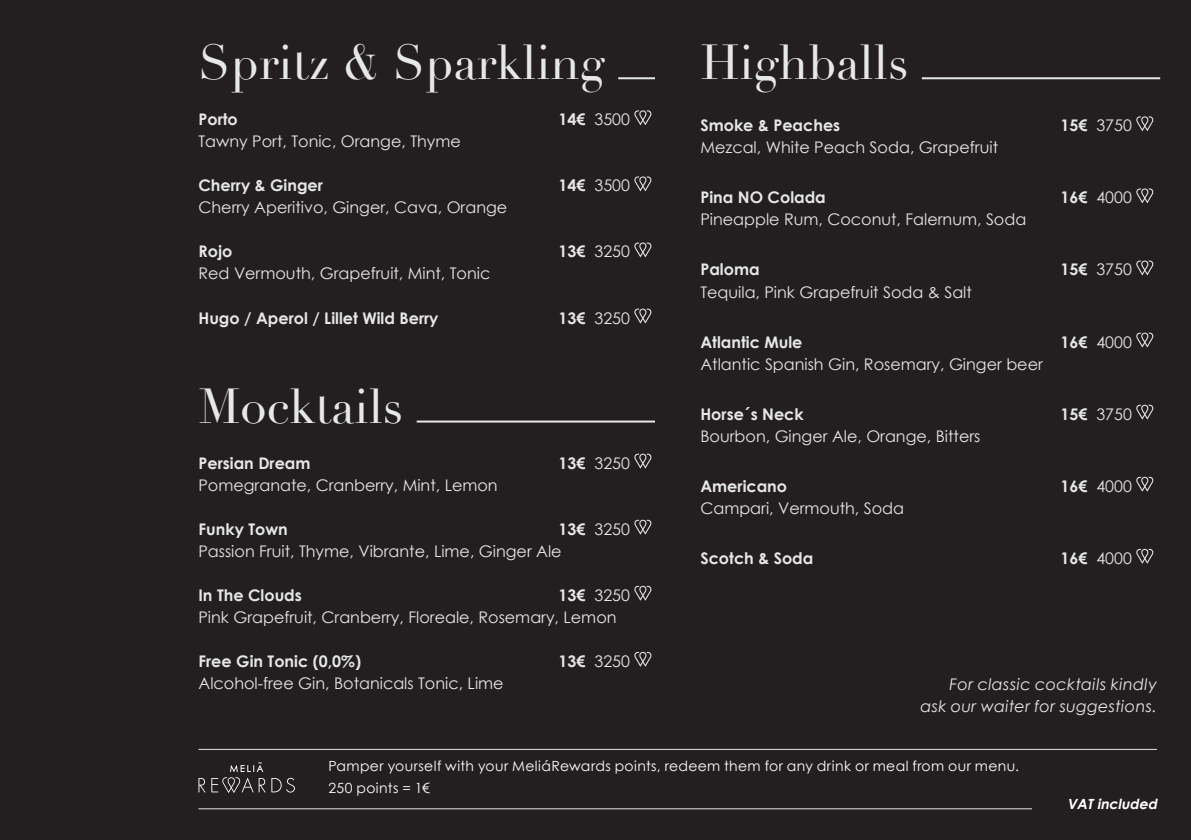
<style>
.page{position:relative;width:1191px;height:840px;background:#fff}
.page>*{position:absolute;margin:0;border:0;box-sizing:border-box;transform-origin:0 0}
.t1{font:48px "Didot";color:#e6e7e9}
.t2{font:16px "Century Gothic";color:#e6e7e9}
.t3{font:700 16px "Century Gothic";color:#e6e7e9}
.t4{font:italic 16px "Century Gothic";letter-spacing:.025em;color:#e6e7e9}
.t5{font:14px/22px "Century Gothic";letter-spacing:.025em;color:#fff}
.t6{font:italic 700 14px "Century Gothic";color:#fff}
.s1{font-weight:700}
</style>
<div class="page">
<div style="left:0;top:0;width:1191px;height:839px;background:#231f20"></div>
<hr style="left:198px;top:807px;width:959px;height:1px;background:#e6e7e9">
<hr style="left:198px;top:748px;width:959px;height:1px;background:#e6e7e9">
<div style="left:1032px;top:798px;width:125px;height:18px;background:#231f20"></div>
<svg style="left:198px;top:762px;width:97px;height:30px"></svg>
<hr style="left:618px;top:77px;width:37px;height:2px;background:#e6e7e9">
<svg style="left:634px;top:110px;width:17px;height:15px"></svg>
<svg style="left:634px;top:176px;width:17px;height:15px"></svg>
<svg style="left:634px;top:242px;width:17px;height:15px"></svg>
<svg style="left:634px;top:308px;width:17px;height:15px"></svg>
<hr style="left:417px;top:420px;width:238px;height:2px;background:#e6e7e9">
<svg style="left:634px;top:453px;width:17px;height:15px"></svg>
<svg style="left:634px;top:519px;width:17px;height:15px"></svg>
<svg style="left:634px;top:585px;width:17px;height:15px"></svg>
<svg style="left:634px;top:651px;width:17px;height:15px"></svg>
<hr style="left:921px;top:77px;width:239px;height:2px;background:#e6e7e9">
<svg style="left:1136px;top:116px;width:17px;height:15px"></svg>
<svg style="left:1136px;top:188px;width:17px;height:15px"></svg>
<svg style="left:1136px;top:260px;width:17px;height:15px"></svg>
<svg style="left:1136px;top:332px;width:17px;height:15px"></svg>
<svg style="left:1136px;top:404px;width:17px;height:15px"></svg>
<svg style="left:1136px;top:476px;width:17px;height:15px"></svg>
<svg style="left:1136px;top:548px;width:17px;height:15px"></svg>
<p class="t1" style="left:198px;top:34px;width:408px">Spritz &amp; Sparkling</p>
<p class="t3" style="left:198px;top:107px;width:41px">Porto</p>
<p class="t2" style="left:558px;top:108px;width:73px"><span class="s1">14€</span> 3500</p>
<p class="t2" style="left:198px;top:130px;width:264px">Tawny Port, Tonic, Orange, Thyme</p>
<p class="t3" style="left:198px;top:173px;width:126px">Cherry &amp; Ginger</p>
<p class="t2" style="left:558px;top:174px;width:73px"><span class="s1">14€</span> 3500</p>
<p class="t2" style="left:198px;top:196px;width:310px">Cherry Aperitivo, Ginger, Cava, Orange</p>
<p class="t3" style="left:198px;top:239px;width:35px">Rojo</p>
<p class="t2" style="left:558px;top:240px;width:73px"><span class="s1">13€</span> 3250</p>
<p class="t2" style="left:198px;top:262px;width:293px">Red Vermouth, Grapefruit, Mint, Tonic</p>
<p class="t3" style="left:198px;top:305px;width:241px">Hugo / Aperol / Lillet Wild Berry</p>
<p class="t2" style="left:558px;top:306px;width:73px"><span class="s1">13€</span> 3250</p>
<p class="t1" style="left:198px;top:377px;width:206px">Mocktails</p>
<p class="t3" style="left:198px;top:450px;width:113px">Persian Dream</p>
<p class="t2" style="left:558px;top:451px;width:73px"><span class="s1">13€</span> 3250</p>
<p class="t2" style="left:198px;top:473px;width:301px">Pomegranate, Cranberry, Mint, Lemon</p>
<p class="t3" style="left:198px;top:516px;width:91px">Funky Town</p>
<p class="t2" style="left:558px;top:517px;width:73px"><span class="s1">13€</span> 3250</p>
<p class="t2" style="left:198px;top:539px;width:365px">Passion Fruit, Thyme, Vibrante, Lime, Ginger Ale</p>
<p class="t3" style="left:198px;top:582px;width:105px">In The Clouds</p>
<p class="t2" style="left:558px;top:583px;width:73px"><span class="s1">13€</span> 3250</p>
<p class="t2" style="left:198px;top:605px;width:419px">Pink Grapefruit, Cranberry, Floreale, Rosemary, Lemon</p>
<p class="t3" style="left:198px;top:648px;width:164px">Free Gin Tonic (0,0%)</p>
<p class="t2" style="left:558px;top:649px;width:73px"><span class="s1">13€</span> 3250</p>
<p class="t2" style="left:198px;top:671px;width:307px">Alcohol-free Gin, Botanicals Tonic, Lime</p>
<p class="t1" style="left:700px;top:34px;width:209px">Highballs</p>
<p class="t3" style="left:700px;top:113px;width:141px">Smoke &amp; Peaches</p>
<p class="t2" style="left:1060px;top:114px;width:73px"><span class="s1">15€</span> 3750</p>
<p class="t2" style="left:700px;top:136px;width:299px">Mezcal, White Peach Soda, Grapefruit</p>
<p class="t3" style="left:700px;top:185px;width:127px">Pina NO Colada</p>
<p class="t2" style="left:1060px;top:186px;width:73px"><span class="s1">16€</span> 4000</p>
<p class="t2" style="left:700px;top:208px;width:327px">Pineapple Rum, Coconut, Falernum, Soda</p>
<p class="t3" style="left:700px;top:257px;width:61px">Paloma</p>
<p class="t2" style="left:1060px;top:258px;width:73px"><span class="s1">15€</span> 3750</p>
<p class="t2" style="left:700px;top:280px;width:273px">Tequila, Pink Grapefruit Soda &amp; Salt</p>
<p class="t3" style="left:700px;top:329px;width:104px">Atlantic Mule</p>
<p class="t2" style="left:1060px;top:330px;width:73px"><span class="s1">16€</span> 4000</p>
<p class="t2" style="left:700px;top:352px;width:344px">Atlantic Spanish Gin, Rosemary, Ginger beer</p>
<p class="t3" style="left:700px;top:401px;width:105px">Horse´s Neck</p>
<p class="t2" style="left:1060px;top:402px;width:73px"><span class="s1">15€</span> 3750</p>
<p class="t2" style="left:700px;top:424px;width:281px">Bourbon, Ginger Ale, Orange, Bitters</p>
<p class="t3" style="left:700px;top:473px;width:88px">Americano</p>
<p class="t2" style="left:1060px;top:474px;width:73px"><span class="s1">16€</span> 4000</p>
<p class="t2" style="left:700px;top:496px;width:205px">Campari, Vermouth, Soda</p>
<p class="t3" style="left:700px;top:545px;width:114px">Scotch &amp; Soda</p>
<p class="t2" style="left:1060px;top:546px;width:73px"><span class="s1">16€</span> 4000</p>
<p class="t4" style="left:949px;top:673px;width:209px">For classic cocktails kindly</p>
<p class="t4" style="left:920px;top:695px;width:238px">ask our waiter for suggestions.</p>
<p class="t5" style="left:328px;top:754px;width:692px">Pamper yourself with your MeliáRewards points, redeem them for any drink or meal from our menu.<br>250 points = 1€</p>
<p class="t6" style="left:1067px;top:793px;width:95px">VATincluded</p>
</div>
